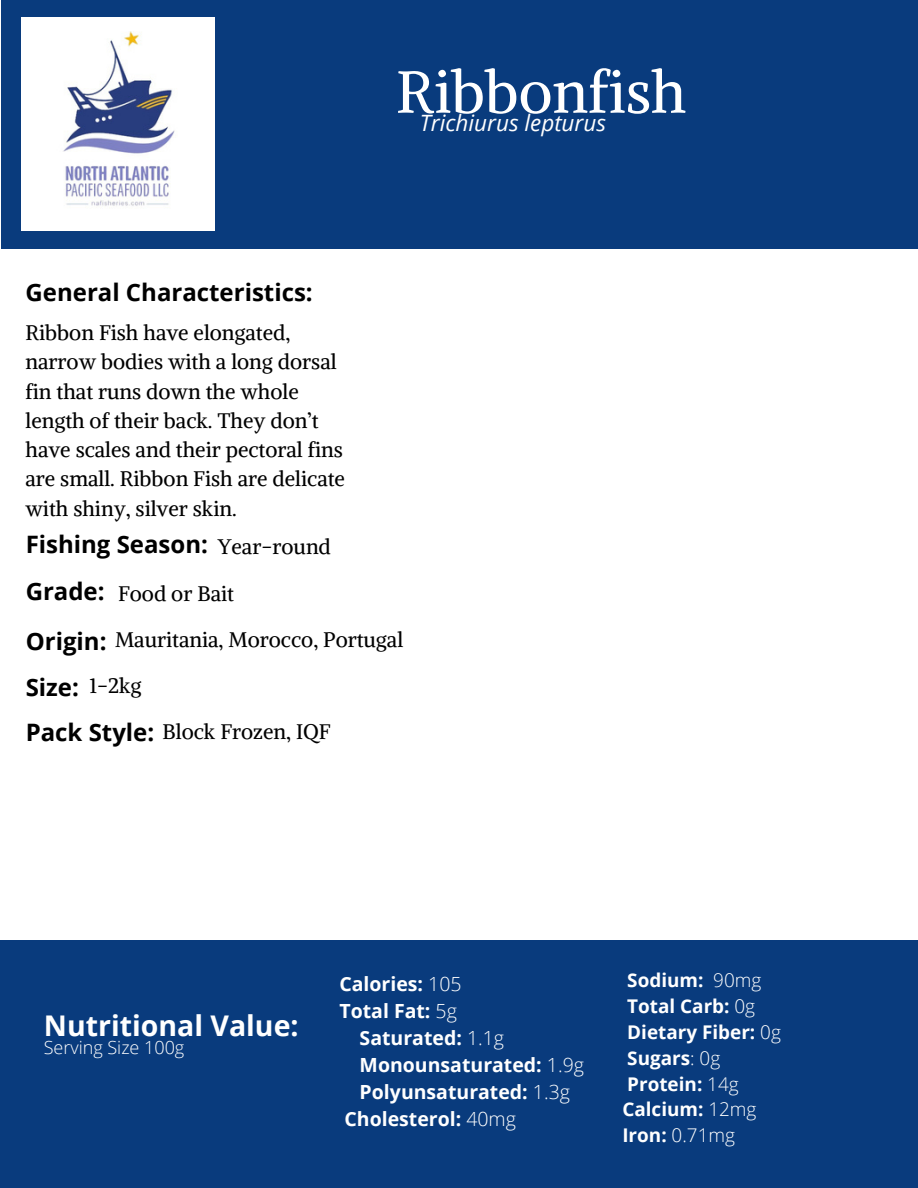
<style>
.page{position:relative;width:918px;height:1188px;background:#fff}
.page>*{position:absolute;margin:0;border:0;box-sizing:border-box;transform-origin:0 0}
.t1{font:58.8px "Alike";color:#fff}
.t2{font:500 51.75px "Montserrat";color:#fff}
.t3{font:700 28.5px "Open Sans";color:#fff}
.t4{font:700 24px/45.6px "Open Sans";color:#000}
.t5{font:italic 22.5px "Open Sans";color:#fff}
.t6{font:italic 22.05px "Open Sans";color:#fff}
.t7{font:21px/29.2px "Alike";color:#000}
.t8{font:700 19.5px "Open Sans";color:#fff}
.t9{font:700 18.9px/25.8px "Open Sans";color:#fff}
.t10{font:300 18px "Open Sans";color:#fff}
.s1{font-weight:300}
</style>
<div class="page">
<div style="left:0;top:940px;width:918px;height:248px;background:#093b7d"></div>
<div style="left:1px;top:0;width:917px;height:249px;background:#093b7d"></div>
<img style="left:22px;top:18px;width:192px;height:212px">
<h2 class="t2" style="left:436px;top:41px;width:265px">ATLANTIC</h2>
<p class="t6" style="left:337px;top:109px;width:167px">Clupea Harengus</p>
<h1 class="t1" style="left:396px;top:55px;width:292px">Ribbonfish</h1>
<p class="t5" style="left:420px;top:107px;width:188px">Trichiurus lepturus</p>
<h2 class="t2" style="left:436px;top:95px;width:252px">HERRING</h2>
<p class="t4" style="left:26px;top:269px;width:289px">General Characteristics:</p>
<p class="t7" style="left:26px;top:318px;width:321px">Ribbon Fish have elongated, narrow bodies with a long dorsal fin that runs down the whole length of their back. They don’t have scales and their pectoral fins are small. Ribbon Fish are delicate with shiny, silver skin.</p>
<p class="t4" style="left:26px;top:520px;width:184px;line-height:47.2px">Fishing Season:<br>Grade:</p>
<p class="t4" style="left:26px;top:618px;width:130px">Origin:<br>Size:<br>Pack Style:</p>
<p class="t7" style="left:218px;top:532px;width:115px">Year-round</p>
<p class="t7" style="left:118px;top:579px;width:117px">Food or Bait</p>
<p class="t7" style="left:115px;top:625px;width:290px">Mauritania, Morocco, Portugal</p>
<p class="t7" style="left:90px;top:671px;width:53px">1-2kg</p>
<p class="t7" style="left:163px;top:717px;width:170px">Block Frozen, IQF</p>
<h3 class="t3" style="left:44px;top:1006px;width:256px">Nutritional Value:</h3>
<p class="t10" style="left:44px;top:1034px;width:142px">Serving Size 100g</p>
<p class="t8" style="left:339px;top:970px;width:124px">Calories: <span class="s1">105</span></p>
<p class="t8" style="left:339px;top:997px;width:119px">Total Fat: <span class="s1">5g</span></p>
<p class="t8" style="left:360px;top:1024px;width:146px">Saturated: <span class="s1">1.1g</span></p>
<p class="t8" style="left:360px;top:1051px;width:226px">Monounsaturated: <span class="s1">1.9g</span></p>
<p class="t8" style="left:360px;top:1078px;width:212px">Polyunsaturated: <span class="s1">1.3g</span></p>
<p class="t8" style="left:344px;top:1105px;width:173px">Cholesterol: <span class="s1">40mg</span></p>
<p class="t9" style="left:622px;top:967px;width:160px">Sodium: <span class="s1">90mg<br></span>Total Carb: <span class="s1">0g<br></span>Dietary Fiber: <span class="s1">0g<br></span>Sugars<span class="s1">: 0g<br></span>Protein: <span class="s1">14g<br></span>Calcium: <span class="s1">12mg<br></span>Iron: <span class="s1">0.71mg</span></p>
</div>
